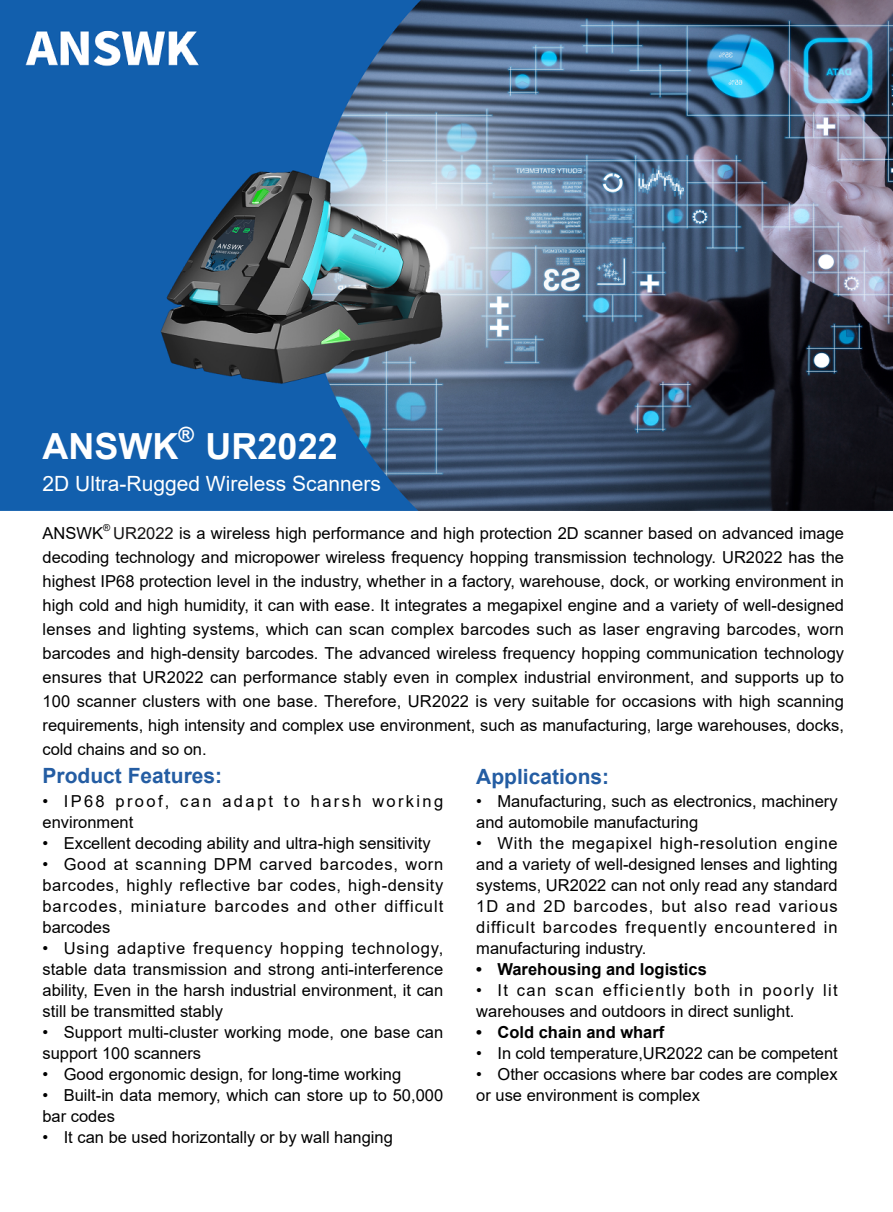
<style>
.page{position:relative;width:893px;height:1212px;background:#fff}
.page>*{position:absolute;margin:0;border:0;box-sizing:border-box;transform-origin:0 0}
.t1{font:700 36px "Arial";color:#fff}
.t2{font:21px "Arial";color:#fff}
.t3{font:700 21px "Arial";color:#245da3}
.t4{font:700 21px "Arial";color:#fff}
.t5{font:16.5px/21px "Arial";color:#000}
.t6{font:16.5px/21px "Arial";letter-spacing:.145em;color:#000}
.t7{font:700 16.5px "Arial";color:#000}
.t8{font:9.6px "Arial";color:#000}
.s1{color:#131212}
</style>
<div class="page">
<img style="left:0;top:0;width:893px;height:511px">
<h1 class="t1" style="left:43px;top:421px;width:137px">ANSWK</h1>
<p class="t4" style="left:179px;top:420px;width:17px">®</p>
<h1 class="t1" style="left:206px;top:421px;width:134px">UR2022</h1>
<p class="t2" style="left:43px;top:470px;width:340px">2D Ultra-Rugged Wireless Scanners</p>
<p class="t5" style="left:43px;top:523px;width:62px">ANSWK</p>
<p class="t8" style="left:103px;top:521px;width:9px">®</p>
<p class="t5" style="left:43px;top:521px;width:803px;line-height:24px;text-align:justify;text-indent:71px"><span class="s1">UR2022</span> is a wireless high performance and high protection 2D scanner based on advanced image decoding technology and micropower wireless frequency hopping transmission technology. UR2022 has the highest IP68 protection level in the industry, whether in a factory, warehouse, dock, or working environment in high cold and high humidity, it can with ease. It integrates a megapixel engine and a variety of well-designed lenses and lighting systems, which can scan complex barcodes such as laser engraving barcodes, worn barcodes and high-density barcodes. The advanced wireless frequency hopping communication technology ensures that UR2022 can performance stably even in complex industrial environment, and supports up to 100 scanner clusters with one base. Therefore, UR2022 is very suitable for occasions with high scanning requirements, high intensity and complex use environment, such as manufacturing, large warehouses, docks, cold chains and so on.</p>
<p class="t3" style="left:476px;top:762px;width:135px">Applications:</p>
<p class="t5" style="left:476px;top:791px;width:363px">• Manufacturing, such as electronics, machinery and automobile manufacturing</p>
<p class="t5" style="left:476px;top:833px;width:363px;text-align:justify">• With the megapixel high-resolution engine and a variety of well-designed lenses and lighting systems, UR2022 can not only read any standard 1D and 2D barcodes, but also read various difficult barcodes frequently encountered in manufacturing industry.</p>
<p class="t7" style="left:476px;top:958px;width:232px">• Warehousing and logistics</p>
<p class="t5" style="left:476px;top:980px;width:363px">• It can scan efficiently both in poorly lit warehouses and outdoors in direct sunlight.</p>
<p class="t7" style="left:476px;top:1021px;width:190px">• Cold chain and wharf</p>
<p class="t5" style="left:476px;top:1043px;width:363px">• In cold temperature,UR2022 can be competent</p>
<p class="t5" style="left:476px;top:1064px;width:363px">• Other occasions where bar codes are complex or use environment is complex</p>
<p class="t3" style="left:43px;top:761px;width:181px">Product Features:</p>
<p class="t6" style="left:43px;top:790px;width:402px">• IP68 proof, can adapt to harsh working environment</p>
<p class="t5" style="left:43px;top:832px;width:390px">• Excellent decoding ability and ultra-high sensitivity</p>
<p class="t5" style="left:42px;top:853px;width:402px;text-align:justify">• Good at scanning DPM carved barcodes, worn barcodes, highly reflective bar codes, high-density barcodes, miniature barcodes and other difficult barcodes</p>
<p class="t5" style="left:42px;top:937px;width:402px;text-align:justify">• Using adaptive frequency hopping technology, stable data transmission and strong anti-interference ability, Even in the harsh industrial environment, it can still be transmitted stably</p>
<p class="t5" style="left:42px;top:1021px;width:402px">• Support multi-cluster working mode, one base can support 100 scanners</p>
<p class="t5" style="left:42px;top:1063px;width:360px">• Good ergonomic design, for long-time working</p>
<p class="t5" style="left:42px;top:1084px;width:402px">• Built-in data memory, which can store up to 50,000 bar codes</p>
<p class="t5" style="left:42px;top:1126px;width:352px">• It can be used horizontally or by wall hanging</p>
</div>
